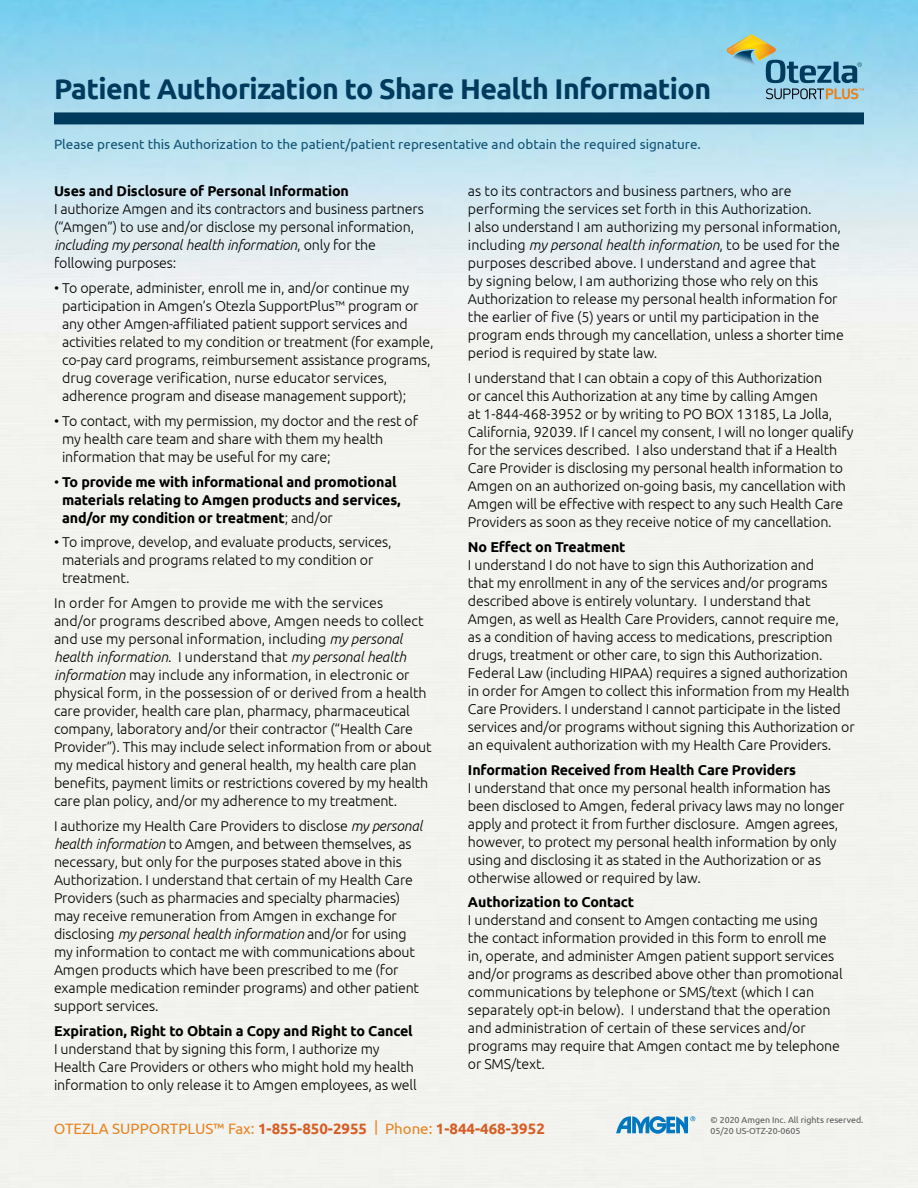
<style>
.page{position:relative;width:918px;height:1188px;background:#fff}
.page>*{position:absolute;margin:0;border:0;box-sizing:border-box;transform-origin:0 0}
.t1{font:700 28.5px "Ubuntu";letter-spacing:-.02em;color:#003a5d}
.t2{font:15px "Ubuntu";color:#e88320}
.t3{font:300 14.25px/18px "Ubuntu";letter-spacing:-.01em;color:#000}
.t4{font:700 14.25px/18px "Ubuntu";letter-spacing:-.01em;color:#000}
.t5{font:13.5px "Ubuntu";color:#125275}
.t6{font:8.85px "Ubuntu";color:#58595b}
.s1{font-style:italic}
.s2{font-weight:300}
.s3{font-weight:700;color:#d75d24}
</style>
<div class="page">
<img style="left:0;top:0;width:918px;height:1188px">
<div style="left:54px;top:112px;width:810px;height:12px;background:#003a5d"></div>
<svg style="left:727px;top:34px;width:137px;height:65px;background:#87b9c4"></svg>
<svg style="left:616px;top:1116px;width:79px;height:18px"></svg>
<h1 class="t1" style="left:54px;top:71px;width:659px">Patient Authorization to Share Health Information</h1>
<p class="t5" style="left:54px;top:136px;width:648px">Please present this Authorization to the patient/patient representative and obtain the required signature.</p>
<p class="t4" style="left:54px;top:182px;width:296px">Uses and Disclosure of Personal Information</p>
<p class="t3" style="left:54px;top:200px;width:371px">I authorize Amgen and its contractors and business partners (“Amgen”) to use and/or disclose my personal information, <span class="s1">including my personal health information</span>, only for the following purposes:</p>
<p class="t3" style="left:62px;top:279px;width:373px;text-indent:-8px">• To operate, administer, enroll me in, and/or continue my participation in Amgen’s Otezla SupportPlus™ program or any other Amgen-affiliated patient support services and activities related to my condition or treatment (for example, co-pay card programs, reimbursement assistance programs, drug coverage verification, nurse educator services, adherence program and disease management support);</p>
<p class="t3" style="left:62px;top:412px;width:357px;text-indent:-8px">• To contact, with my permission, my doctor and the rest of my health care team and share with them my health information that may be useful for my care;</p>
<p class="t4" style="left:62px;top:472px;width:340px;text-indent:-8px"><span class="s2">•</span> To provide me with informational and promotional materials relating to Amgen products and services, and/or my condition or treatment<span class="s2">; and/or</span></p>
<p class="t3" style="left:62px;top:533px;width:331px;text-indent:-8px">• To improve, develop, and evaluate products, services, materials and programs related to my condition or treatment.</p>
<p class="t3" style="left:54px;top:594px;width:379px">In order for Amgen to provide me with the services<br>and/or programs described above, Amgen needs to collect and use my personal information, including <span class="s1">my personal health information</span>. I understand that <span class="s1">my personal health information</span> may include any information, in electronic or physical form, in the possession of or derived from a health care provider, health care plan, pharmacy, pharmaceutical company, laboratory and/or their contractor (“Health Care Provider”). This may include select information from or about my medical history and general health, my health care plan benefits, payment limits or restrictions covered by my health care plan policy, and/or my adherence to my treatment.</p>
<p class="t3" style="left:54px;top:816px;width:370px">I authorize my Health Care Providers to disclose <span class="s1">my personal health information</span> to Amgen, and between themselves, as necessary, but only for the purposes stated above in this Authorization. I understand that certain of my Health Care Providers (such as pharmacies and specialty pharmacies) may receive remuneration from Amgen in exchange for disclosing <span class="s1">my personal health information</span> and/or for using my information to contact me with communications about Amgen products which have been prescribed to me (for example medication reminder programs) and other patient support services.</p>
<p class="t4" style="left:54px;top:1021px;width:360px">Expiration, Right to Obtain a Copy and Right to Cancel</p>
<p class="t3" style="left:54px;top:1039px;width:364px">I understand that by signing this form, I authorize my<br>Health Care Providers or others who might hold my health information to only release it to Amgen employees, as well</p>
<p class="t3" style="left:468px;top:182px;width:377px">as to its contractors and business partners, who are performing the services set forth in this Authorization.<br>I also understand I am authorizing my personal information, including <span class="s1">my personal health information</span>, to be used for the purposes described above. I understand and agree that<br>by signing below, I am authorizing those who rely on this Authorization to release my personal health information for the earlier of five (5) years or until my participation in the program ends through my cancellation, unless a shorter time period is required by state law.</p>
<p class="t3" style="left:468px;top:369px;width:387px">I understand that I can obtain a copy of this Authorization<br>or cancel this Authorization at any time by calling Amgen<br>at 1-844-468-3952 or by writing to PO BOX 13185, La Jolla, California, 92039. If I cancel my consent, I will no longer qualify for the services described. I also understand that if a Health Care Provider is disclosing my personal health information to Amgen on an authorized on-going basis, my cancellation with Amgen will be effective with respect to any such Health Care Providers as soon as they receive notice of my cancellation.</p>
<p class="t4" style="left:468px;top:538px;width:159px">No Effect on Treatment</p>
<p class="t3" style="left:468px;top:555px;width:388px">I understand I do not have to sign this Authorization and<br>that my enrollment in any of the services and/or programs described above is entirely voluntary. I understand that Amgen, as well as Health Care Providers, cannot require me, as a condition of having access to medications, prescription drugs, treatment or other care, to sign this Authorization.<br>Federal Law (including HIPAA) requires a signed authorization in order for Amgen to collect this information from my Health Care Providers. I understand I cannot participate in the listed services and/or programs without signing this Authorization or an equivalent authorization with my Health Care Providers.</p>
<p class="t4" style="left:468px;top:760px;width:330px">Information Received from Health Care Providers</p>
<p class="t3" style="left:468px;top:778px;width:378px">I understand that once my personal health information has been disclosed to Amgen, federal privacy laws may no longer apply and protect it from further disclosure. Amgen agrees, however, to protect my personal health information by only using and disclosing it as stated in the Authorization or as otherwise allowed or required by law.</p>
<p class="t4" style="left:468px;top:893px;width:168px">Authorization to Contact</p>
<p class="t3" style="left:468px;top:911px;width:376px">I understand and consent to Amgen contacting me using<br>the contact information provided in this form to enroll me in, operate, and administer Amgen patient support services and/or programs as described above other than promotional communications by telephone or SMS/text (which I can separately opt-in below). I understand that the operation and administration of certain of these services and/or programs may require that Amgen contact me by telephone or SMS/text.</p>
<p class="t6" style="left:711px;top:1115px;width:154px">© 2020 Amgen Inc. All rights reserved.</p>
<p class="t2" style="left:54px;top:1119px;width:493px">OTEZLA SUPPORTPLUS™ Fax: <span class="s3">1-855-850-2955</span> | Phone: <span class="s3">1-844-468-3952</span></p>
<p class="t6" style="left:711px;top:1125px;width:91px">05/20 US-OTZ-20-0605</p>
</div>
